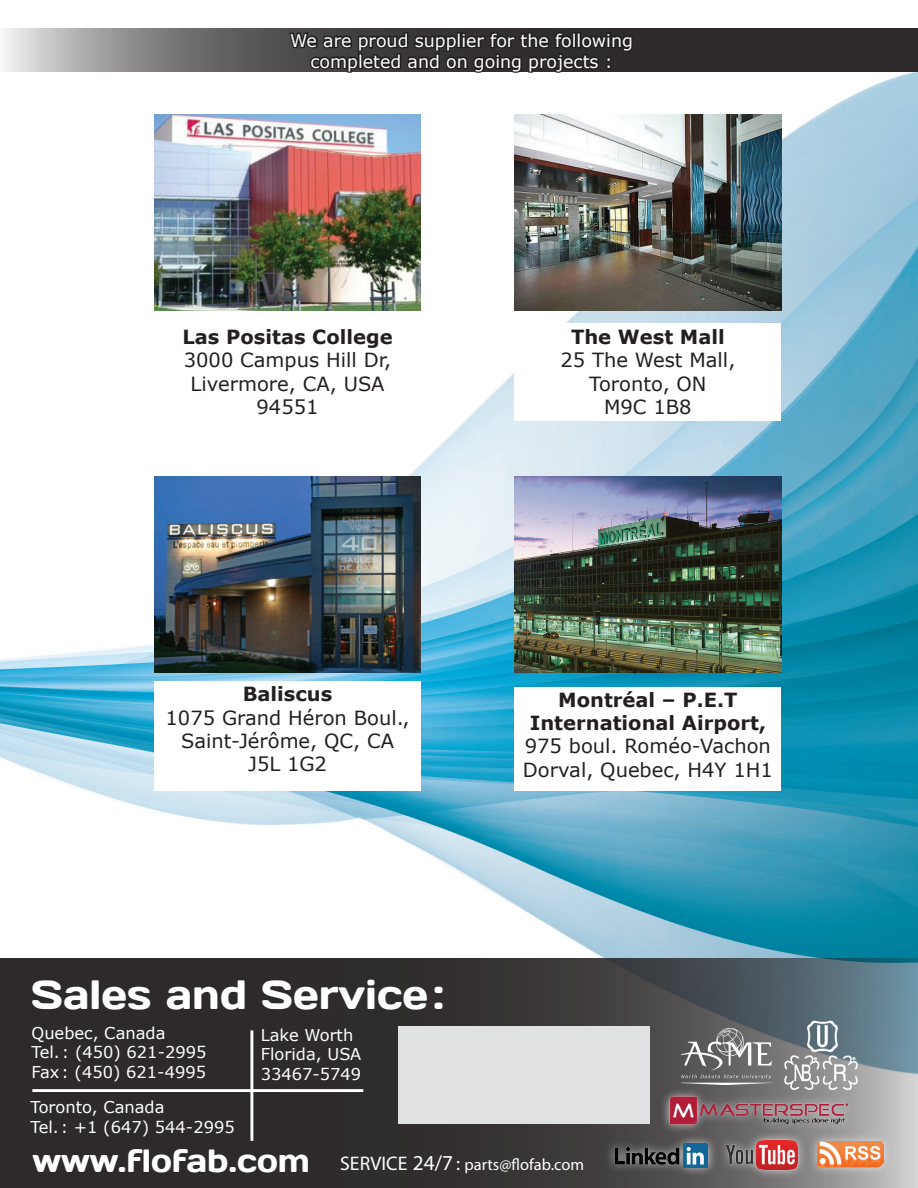
<style>
.page{position:relative;width:918px;height:1188px;background:#fff}
.page>*{position:absolute;margin:0;border:0;box-sizing:border-box;transform-origin:0 0}
.t1{font:40.8px "Days";color:#fff}
.t2{font:19.5px/23.4px "Verdana";color:#231f20;text-align:center}
.t3{font:700 19.5px/23.4px "Verdana";color:#231f20;text-align:center}
.t4{font:17.4px/21px "Verdana";color:#fff;text-align:center}
.t5{font:16.35px/19.5px "Verdana";color:#fff}
.t6{font:16.35px "Myriad Pro";color:#fff}
.s1{font-family:"Days";font-size:31.95px}
.s2{font-size:19.65px}
.s3{font-size:21.3px}
</style>
<div class="page">
<img style="left:0;top:72px;width:918px;height:886px">
<svg style="left:4px;top:28px;width:914px;height:44px;background:#5f5c5d"></svg>
<svg style="left:287px;top:28px;width:348px;height:47px;background:#3c3839"></svg>
<svg style="left:0;top:958px;width:918px;height:230px;background:#3d3d3f"></svg>
<div style="left:32px;top:1089px;width:331px;height:3px;border:1px solid #fff"></div>
<div style="left:250px;top:1030px;width:3px;height:111px;border:1px solid #fff"></div>
<div style="left:605px;top:1134px;width:112px;height:43px;background:#fff;opacity:.75"></div>
<img style="left:614px;top:1144px;width:94px;height:23px">
<div style="left:808px;top:1132px;width:85px;height:44px;background:#fff;opacity:.75"></div>
<img style="left:818px;top:1142px;width:65px;height:28px">
<div style="left:717px;top:1131px;width:90px;height:48px;background:#fff;opacity:.75"></div>
<img style="left:723px;top:1139px;width:78px;height:33px">
<div style="left:398px;top:1026px;width:251px;height:98px;background:#e0e1e3"></div>
<div style="left:660px;top:1088px;width:197px;height:46px;background:#fff;opacity:.75"></div>
<img style="left:669px;top:1096px;width:180px;height:30px">
<img style="left:783px;top:1053px;width:78px;height:40px">
<img style="left:806px;top:1016px;width:33px;height:39px">
<img style="left:681px;top:1029px;width:90px;height:56px">
<img style="left:515px;top:114px;width:266px;height:196px">
<img style="left:154px;top:114px;width:267px;height:196px">
<img style="left:154px;top:477px;width:267px;height:196px">
<img style="left:515px;top:477px;width:266px;height:196px">
<div style="left:154px;top:324px;width:267px;height:97px;background:#fff"></div>
<div style="left:154px;top:682px;width:267px;height:109px;background:#fff"></div>
<div style="left:515px;top:324px;width:266px;height:97px;background:#fff"></div>
<div style="left:515px;top:687px;width:266px;height:104px;background:#fff"></div>
<p class="t4" style="left:290px;top:30px;width:344px">We are proud supplier for the following completed and on going projects :</p>
<p class="t3" style="left:183px;top:325px;width:212px">Las Positas College</p>
<p class="t2" style="left:184px;top:348px;width:209px">3000 Campus Hill Dr,<br>Livermore, CA, USA<br>94551</p>
<p class="t3" style="left:243px;top:682px;width:91px">Baliscus</p>
<p class="t2" style="left:166px;top:706px;width:246px">1075 Grand Héron Boul.,<br>Saint-Jérôme, QC, CA<br>J5L 1G2</p>
<p class="t3" style="left:571px;top:325px;width:155px">The West Mall</p>
<p class="t2" style="left:560px;top:348px;width:177px">25 The West Mall,<br>Toronto, ON<br>M9C 1B8</p>
<p class="t3" style="left:530px;top:687px;width:238px">Montréal – P.E.T<br>International Airport,</p>
<p class="t2" style="left:523px;top:734px;width:251px;text-align:left">975 boul. Roméo-Vachon<br>Dorval, Quebec, H4Y 1H1</p>
<h1 class="t1" style="left:31px;top:968px;width:414px">Sales and Service:</h1>
<p class="t5" style="left:32px;top:1023px;width:176px">Quebec, Canada<br>Tel. : (450) 621-2995<br>Fax: (450) 621-4995</p>
<p class="t5" style="left:261px;top:1025px;width:102px">Lake Worth<br>Florida, USA<br>33467-5749</p>
<p class="t5" style="left:30px;top:1098px;width:206px">Toronto, Canada<br>Tel. : +1 (647) 544-2995</p>
<p class="t6" style="left:32px;top:1154px;width:553px"><span class="s1">www.flofab.com</span> <span class="s2">SERVICE</span> <span class="s3">24/7</span> <span class="s2">:</span> parts@flofab.com</p>
</div>
